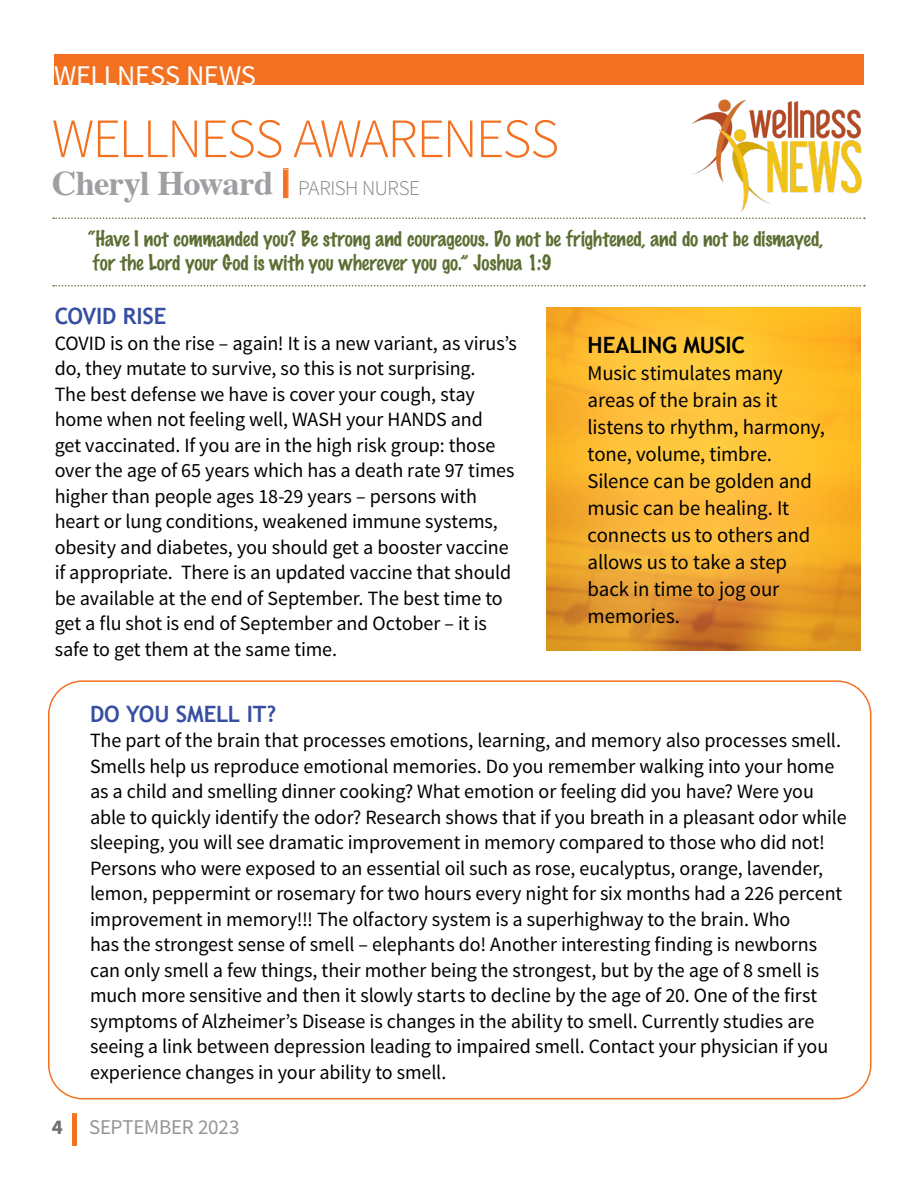
<style>
.page{position:relative;width:918px;height:1188px;background:#fff}
.page>*{position:absolute;margin:0;border:0;box-sizing:border-box;transform-origin:0 0}
.t1{font:300 55.5px "Source Sans Pro";letter-spacing:-.025em;color:#f37121}
.t2{font:700 34.5px "Times";letter-spacing:-.025em;color:#9d9fa2}
.t3{font:28.5px "Source Sans Pro";letter-spacing:-.01em;color:#fff}
.t4{font:700 22.5px "Trebuchet MS";letter-spacing:-.01em;color:#374fa2}
.t5{font:700 22.5px "Trebuchet MS";letter-spacing:-.01em;color:#000}
.t6{font:21px/27px "Source Sans Pro";letter-spacing:-.01em;color:#000}
.t7{font:21px "Source Sans Pro";letter-spacing:-.01em;color:#939598}
.t8{font:20.25px/25.5px "Source Sans Pro";letter-spacing:-.005em;color:#000}
.t9{font:100 19.5px/24px "Marker Felt";letter-spacing:-.005em;color:#5c6e32}
.s1{font-size:42px;color:#f37121}
.s2{font-family:"Source Sans Pro";font-weight:300;font-size:21px;color:#808285}
.s3{font-weight:700;color:#6d6e71}
.s4{font-weight:700;font-size:29.85px;color:#f37121}
</style>
<div class="page">
<div style="left:54px;top:54px;width:810px;height:31px;background:#f37121"></div>
<svg style="left:530px;top:285px;width:336px;height:398px"></svg>
<svg style="left:53px;top:218px;width:812px;height:1px"></svg>
<svg style="left:53px;top:285px;width:812px;height:1px"></svg>
<img style="left:691px;top:99px;width:170px;height:112px">
<h3 class="t3" style="left:54px;top:58px;width:204px">WELLNESS NEWS</h3>
<h1 class="t1" style="left:52px;top:105px;width:509px">WELLNESS AWARENESS</h1>
<h2 class="t2" style="left:52px;top:150px;width:369px">Cheryl Howard <span class="s1">|</span> <span class="s2">PARISH NURSE</span></h2>
<p class="t9" style="left:88px;top:226px;width:737px">“Have I not commanded you? Be strong and courageous. Do not be frightened, and do not be dismayed, for the Lord your God is with you wherever you go.” Joshua 1:9</p>
<p class="t4" style="left:55px;top:302px;width:113px">COVID RISE</p>
<p class="t8" style="left:55px;top:330px;width:464px">COVID is on the rise – again! It is a new variant, as virus’s do, they mutate to survive, so this is not surprising.<br>The best defense we have is cover your cough, stay home when not feeling well, WASH your HANDS and<br>get vaccinated. If you are in the high risk group: those over the age of 65 years which has a death rate 97 times higher than people ages 18-29 years – persons with heart or lung conditions, weakened immune systems, obesity and diabetes, you should get a booster vaccine if appropriate. There is an updated vaccine that should be available at the end of September. The best time to get a flu shot is end of September and October – it is safe to get them at the same time.</p>
<p class="t5" style="left:588px;top:331px;width:159px">HEALING MUSIC</p>
<p class="t6" style="left:588px;top:359px;width:239px">Music stimulates many areas of the brain as it listens to rhythm, harmony, tone, volume, timbre.<br>Silence can be golden and music can be healing. It connects us to others and allows us to take a step back in time to jog our memories.</p>
<p class="t4" style="left:90px;top:700px;width:188px">DO YOU SMELL IT?</p>
<p class="t8" style="left:90px;top:728px;width:758px">The part of the brain that processes emotions, learning, and memory also processes smell.<br>Smells help us reproduce emotional memories. Do you remember walking into your home as a child and smelling dinner cooking? What emotion or feeling did you have? Were you able to quickly identify the odor? Research shows that if you breath in a pleasant odor while sleeping, you will see dramatic improvement in memory compared to those who did not!<br>Persons who were exposed to an essential oil such as rose, eucalyptus, orange, lavender, lemon, peppermint or rosemary for two hours every night for six months had a 226 percent improvement in memory!!! The olfactory system is a superhighway to the brain. Who<br>has the strongest sense of smell – elephants do! Another interesting finding is newborns can only smell a few things, their mother being the strongest, but by the age of 8 smell is much more sensitive and then it slowly starts to decline by the age of 20. One of the first symptoms of Alzheimer’s Disease is changes in the ability to smell. Currently studies are seeing a link between depression leading to impaired smell. Contact your physician if you experience changes in your ability to smell.</p>
<p class="t7" style="left:52px;top:1114px;width:189px"><span class="s3">4</span> <span class="s4">|</span> SEPTEMBER 2023</p>
</div>
